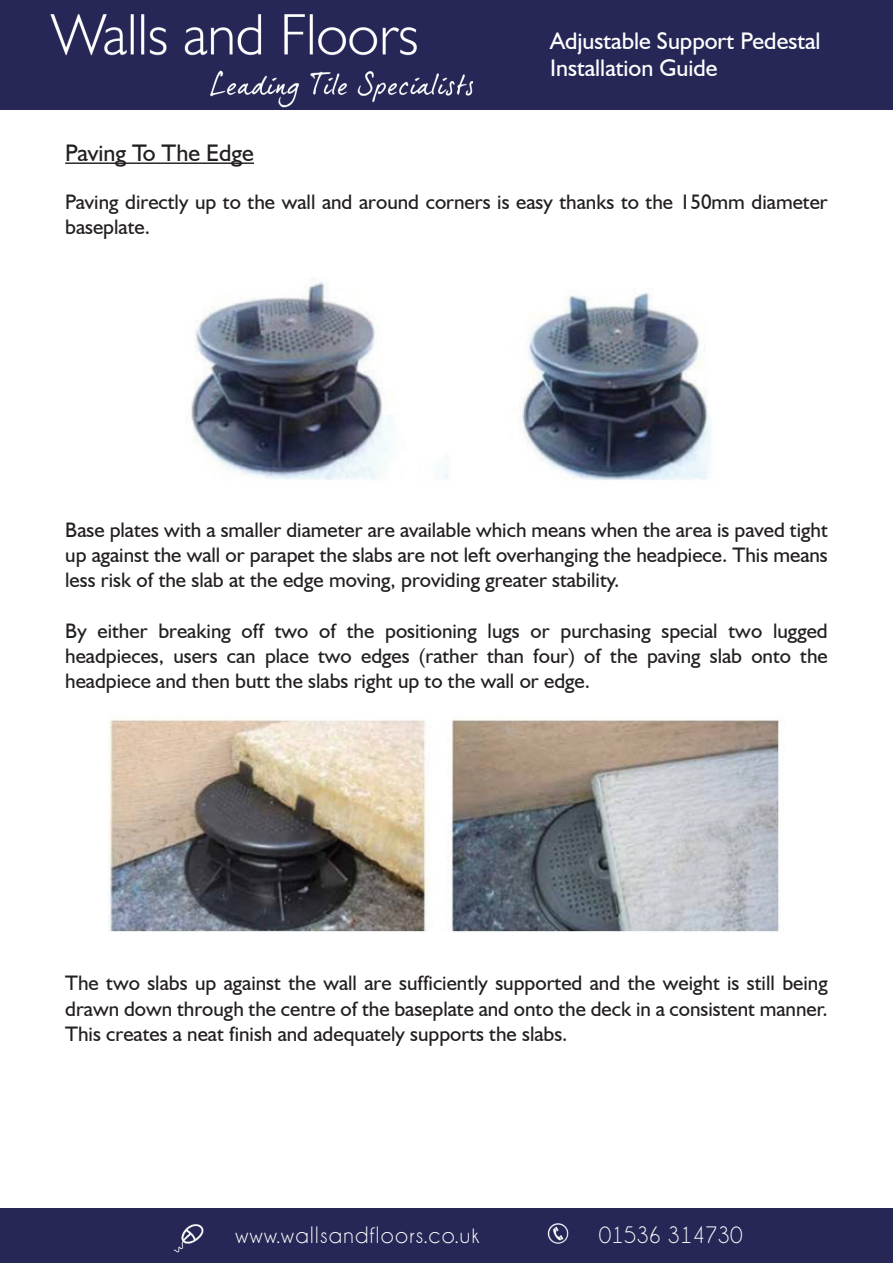
<style>
.page{position:relative;width:893px;height:1263px;background:#fff}
.page>*{position:absolute;margin:0;border:0;box-sizing:border-box;transform-origin:0 0}
.t1{font:24px "Humanist 521 BT";color:#fff}
.t2{font:24px "Champagne&Limousines";letter-spacing:.06em;color:#fff}
.t3{font:24px "Humanist 521 BT";color:#231f20}
.t4{font:24px "Champagne&Limousines";color:#fff}
.t5{font:21px/25.2px "Humanist 521 BT";color:#231f20;text-align:justify}
</style>
<div class="page">
<div style="left:0;top:0;width:893px;height:109px;background:#262756"></div>
<img style="left:50px;top:14px;width:422px;height:94px">
<hr style="left:65px;top:162px;width:189px;height:2px;background:#231f20">
<div style="left:0;top:1209px;width:893px;height:54px;background:#262756"></div>
<img style="left:547px;top:1223px;width:22px;height:21px">
<img style="left:174px;top:1224px;width:30px;height:29px">
<img style="left:190px;top:279px;width:521px;height:201px">
<img style="left:109px;top:719px;width:671px;height:213px">
<p class="t1" style="left:550px;top:26px;width:272px">Adjustable Support Pedestal</p>
<p class="t1" style="left:550px;top:53px;width:169px">Installation Guide</p>
<p class="t3" style="left:65px;top:138px;width:190px">Paving To The Edge</p>
<p class="t5" style="left:65px;top:189px;width:764px">Paving directly up to the wall and around corners is easy thanks to the 150mm diameter baseplate.</p>
<p class="t5" style="left:65px;top:517px;width:764px">Base plates with a smaller diameter are available which means when the area is paved tight up against the wall or parapet the slabs are not left overhanging the headpiece. This means less risk of the slab at the edge moving, providing greater stability.</p>
<p class="t5" style="left:65px;top:617px;width:764px">By either breaking off two of the positioning lugs or purchasing special two lugged headpieces, users can place two edges (rather than four) of the paving slab onto the headpiece and then butt the slabs right up to the wall or edge.</p>
<p class="t5" style="left:65px;top:970px;width:764px">The two slabs up against the wall are sufficiently supported and the weight is still being drawn down through the centre of the baseplate and onto the deck in a consistent manner.<br>This creates a neat finish and adequately supports the slabs.</p>
<p class="t2" style="left:236px;top:1222px;width:245px">www.wallsandfloors.co.uk</p>
<p class="t4" style="left:599px;top:1222px;width:145px">01536 314730</p>
</div>
